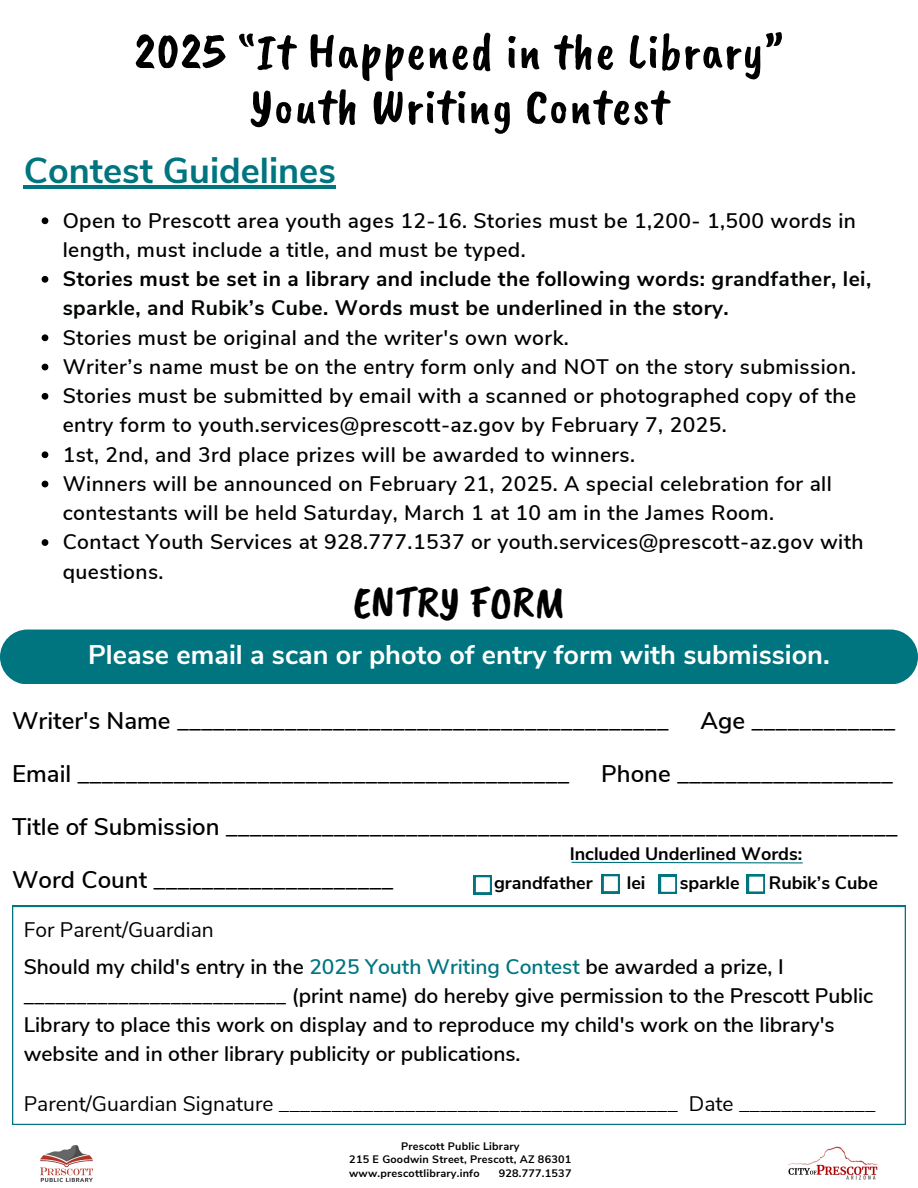
<style>
.page{position:relative;width:918px;height:1188px;background:#fff}
.page>*{position:absolute;margin:0;border:0;box-sizing:border-box;transform-origin:0 0}
.t1{font:51px/55.2px "Caveat Brush";letter-spacing:.02em;color:#000;text-align:center}
.t2{font:45px "Caveat Brush";color:#000}
.t3{font:700 36px "Nunito Sans";color:#007580}
.t4{font:700 27px "Nunito Sans";color:#fff}
.t5{font:600 24px "Nunito Sans";color:#000}
.t6{font:600 21px/29.2px "Nunito Sans";letter-spacing:.02em;color:#000}
.t7{font:600 21px/29px "Nunito Sans";color:#000}
.t8{font:700 21px/29.2px "Nunito Sans";letter-spacing:.02em;color:#040606}
.t9{font:21px "Nunito Sans";color:#000}
.t10{font:700 18px "Nunito Sans";color:#000}
.t11{font:700 10.8px "Nunito Sans";letter-spacing:.02em;color:#000}
.s1{color:#000}
.s2{color:#007580}
</style>
<div class="page">
<img style="left:40px;top:1145px;width:53px;height:36px">
<img style="left:788px;top:1146px;width:90px;height:34px">
<div style="left:0;top:630px;width:918px;height:54px;background:#007580;border-radius:27px"></div>
<svg style="left:12px;top:906px;width:893px;height:219px"></svg>
<svg style="left:42px;top:217px;width:6px;height:7px"></svg>
<svg style="left:42px;top:276px;width:6px;height:7px"></svg>
<svg style="left:42px;top:334px;width:6px;height:7px"></svg>
<svg style="left:42px;top:364px;width:6px;height:6px"></svg>
<svg style="left:42px;top:393px;width:6px;height:7px"></svg>
<svg style="left:42px;top:451px;width:6px;height:7px"></svg>
<svg style="left:42px;top:481px;width:6px;height:6px"></svg>
<svg style="left:42px;top:539px;width:6px;height:7px"></svg>
<hr style="left:24px;top:185px;width:312px;height:3px;background:#007580">
<svg style="left:571px;top:861px;width:232px;height:3px"></svg>
<svg style="left:474px;top:875px;width:18px;height:19px"></svg>
<svg style="left:602px;top:874px;width:18px;height:19px"></svg>
<svg style="left:659px;top:875px;width:18px;height:19px"></svg>
<svg style="left:747px;top:874px;width:18px;height:20px"></svg>
<h2 class="t1" style="left:134px;top:24px;width:651px">2025 “It Happened in the Library”<br>Youth Writing Contest</h2>
<h4 class="t3" style="left:24px;top:146px;width:314px">Contest Guidelines</h4>
<p class="t6" style="left:63px;top:206px;width:795px">Open to Prescott area youth ages 12-16. Stories must be 1,200- 1,500 words in length, must include a title, and must be typed.</p>
<p class="t8" style="left:63px;top:265px;width:810px"><span class="s1">Stories must be set in a library and include the following words:</span> grandfather, lei, sparkle, and Rubik’s Cube. Words must be underlined in the story.</p>
<p class="t6" style="left:63px;top:323px;width:795px">Stories must be original and the writer's own work.<br>Writer’s name must be on the entry form only and NOT on the story submission.<br>Stories must be submitted by email with a scanned or photographed copy of the</p>
<p class="t6" style="left:63px;top:411px;width:666px">entry form to youth.services@prescott-az.gov by February 7, 2025.<br>1st, 2nd, and 3rd place prizes will be awarded to winners.</p>
<p class="t6" style="left:63px;top:469px;width:771px">Winners will be announced on February 21, 2025. A special celebration for all contestants will be held Saturday, March 1 at 10 am in the James Room.</p>
<p class="t6" style="left:63px;top:528px;width:803px">Contact Youth Services at 928.777.1537 or youth.services@prescott-az.gov with questions.</p>
<p class="t2" style="left:353px;top:574px;width:213px">ENTRY FORM</p>
<h5 class="t4" style="left:88px;top:637px;width:743px">Please email a scan or photo of entry form with submission.</h5>
<p class="t5" style="left:12px;top:705px;width:658px">Writer's Name _________________________________________</p>
<p class="t5" style="left:701px;top:705px;width:196px">Age ____________</p>
<p class="t5" style="left:12px;top:758px;width:559px">Email _________________________________________</p>
<p class="t5" style="left:601px;top:758px;width:293px">Phone __________________</p>
<p class="t5" style="left:12px;top:811px;width:887px">Title of Submission ________________________________________________________</p>
<p class="t5" style="left:12px;top:864px;width:383px">Word Count ____________________</p>
<h6 class="t10" style="left:570px;top:842px;width:234px">Included Underlined Words:</h6>
<p class="t10" style="left:494px;top:871px;width:100px">grandfather</p>
<p class="t10" style="left:627px;top:871px;width:20px">lei</p>
<p class="t10" style="left:680px;top:871px;width:61px">sparkle</p>
<p class="t10" style="left:769px;top:871px;width:111px">Rubik’s Cube</p>
<p class="t9" style="left:24px;top:916px;width:192px">For Parent/Guardian</p>
<p class="t7" style="left:24px;top:953px;width:851px">Should my child's entry in the <span class="s2">2025 Youth Writing Contest</span> be awarded a prize, I _________________________ (print name) do hereby give permission to the Prescott Public Library to place this work on display and to reproduce my child's work on the library's website and in other library publicity or publications.</p>
<p class="t9" style="left:24px;top:1090px;width:853px">Parent/Guardian Signature ______________________________________ Date _____________</p>
<h1 class="t11" style="left:401px;top:1139px;width:120px">Prescott Public Library</h1>
<h3 class="t11" style="left:349px;top:1152px;width:224px">215 E Goodwin Street, Prescott, AZ 86301</h3>
<p class="t11" style="left:349px;top:1166px;width:132px">www.prescottlibrary.info</p>
<p class="t11" style="left:499px;top:1166px;width:74px">928.777.1537</p>
</div>
